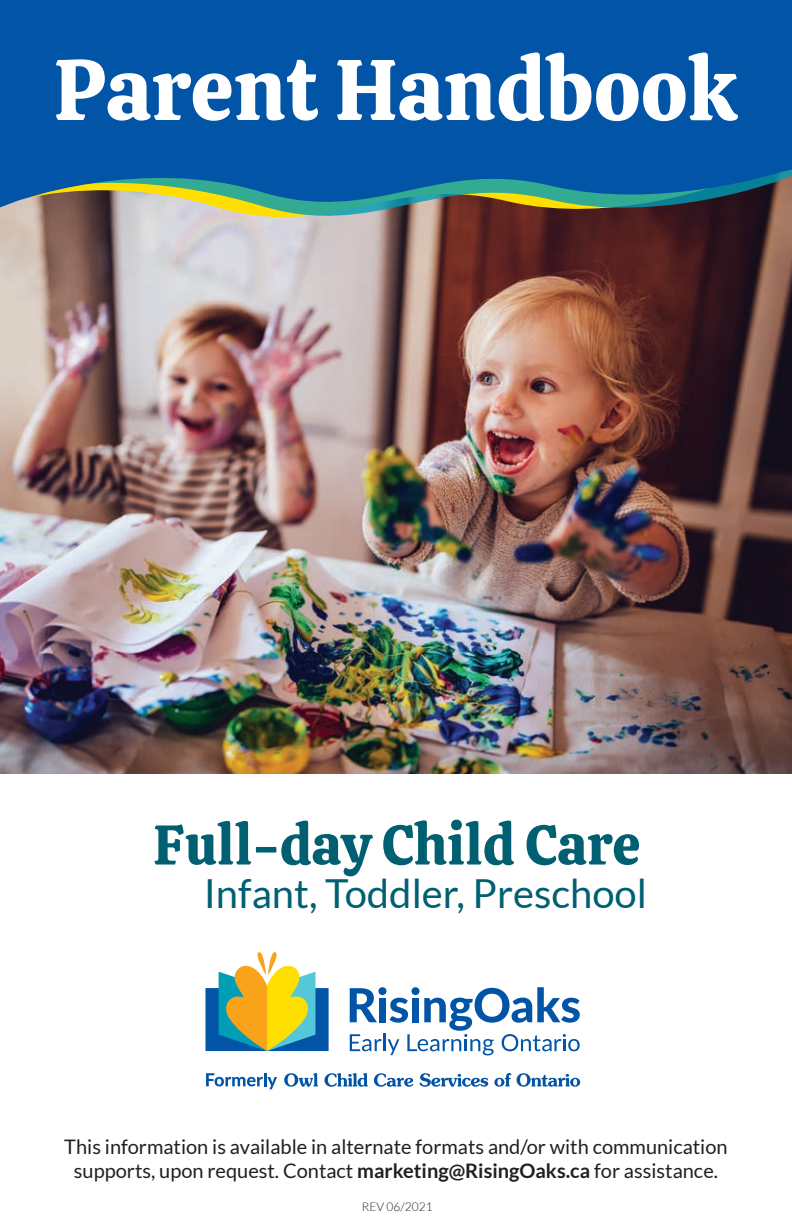
<style>
.page{position:relative;width:792px;height:1224px;background:#fff}
.page>*{position:absolute;margin:0;border:0;box-sizing:border-box;transform-origin:0 0}
.t1{font:86px "Calistoga";color:#fff}
.t2{font:56px "Calistoga";color:#006071}
.t3{font:40px "Lato";color:#006071}
.t4{font:20px/24px "Lato";color:#231f20;text-align:center}
.t5{font:300 12px "Lato";color:#231f20}
.s1{font-weight:700}
</style>
<div class="page">
<img style="left:0;top:227px;width:792px;height:547px">
<svg style="left:0;top:227px;width:728px;height:15px;background:#907474"></svg>
<svg style="left:0;top:0;width:792px;height:227px;background:#145b9b"></svg>
<svg style="left:350px;top:987px;width:230px;height:68px"></svg>
<svg style="left:284px;top:1073px;width:34px;height:14px"></svg>
<svg style="left:324px;top:1073px;width:44px;height:14px"></svg>
<svg style="left:374px;top:1073px;width:39px;height:14px"></svg>
<svg style="left:420px;top:1073px;width:68px;height:14px"></svg>
<svg style="left:494px;top:1073px;width:17px;height:14px"></svg>
<svg style="left:517px;top:1073px;width:63px;height:14px"></svg>
<svg style="left:206px;top:1073px;width:71px;height:16px"></svg>
<svg style="left:206px;top:952px;width:123px;height:99px"></svg>
<p class="t1" style="left:54px;top:15px;width:686px">Parent Handbook</p>
<h1 class="t2" style="left:153px;top:796px;width:489px">Full-day Child Care</h1>
<p class="t3" style="left:204px;top:871px;width:445px">Infant, Toddler, Preschool</p>
<p class="t4" style="left:64px;top:1135px;width:665px">This information is available in alternate formats and/or with communication supports, upon request. Contact <span class="s1">marketing@RisingOaks.ca</span> for assistance.</p>
<p class="t5" style="left:362px;top:1200px;width:72px">REV 06/2021</p>
</div>
